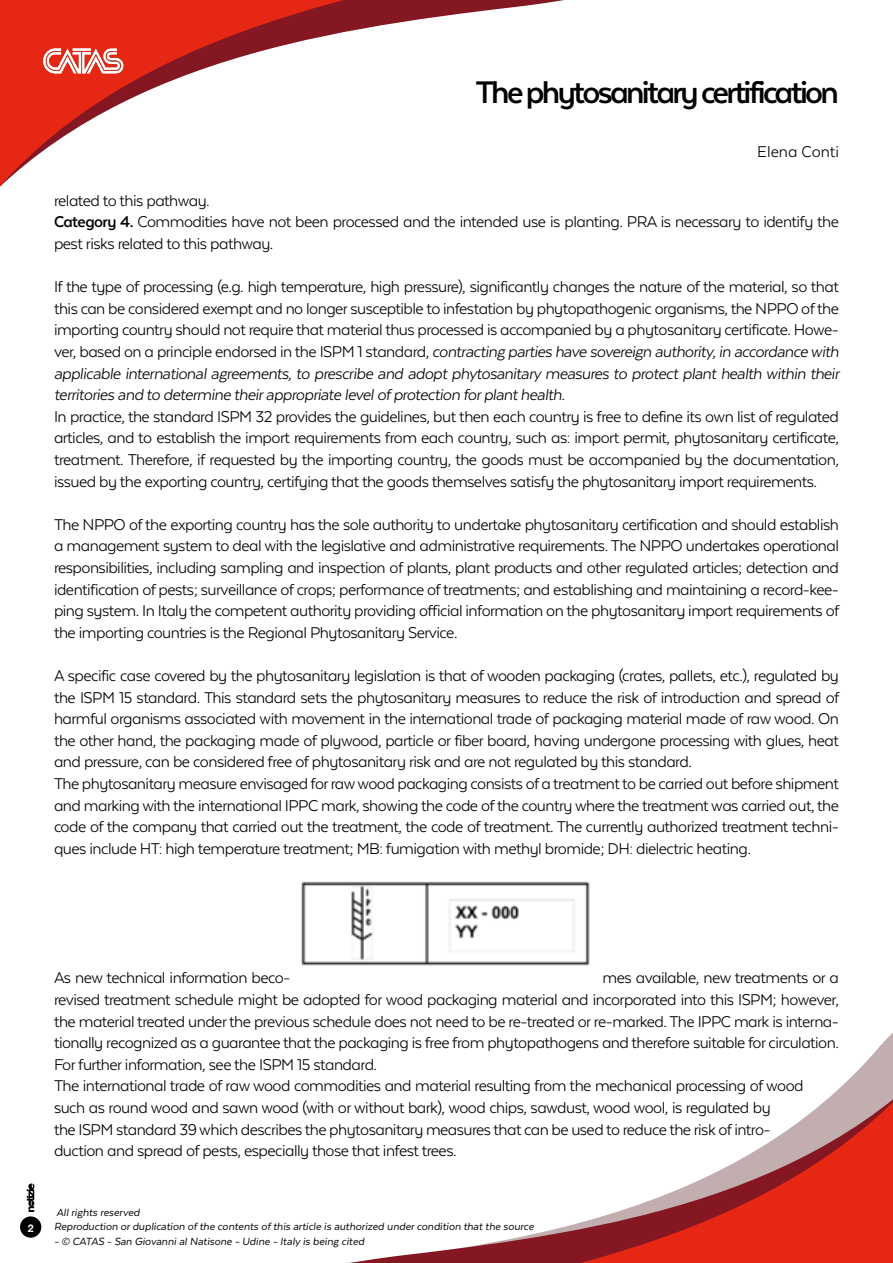
<style>
.page{position:relative;width:893px;height:1263px;background:#fff}
.page>*{position:absolute;margin:0;border:0;box-sizing:border-box;transform-origin:0 0}
.t1{font:700 36px "Texta Alt";letter-spacing:-.075em;color:#000}
.t2{font:18px/21.6px "Texta Alt";letter-spacing:-.03em;color:#000}
.t3{font:18px "Texta Alt";color:#000}
.t4{font:italic 12px/14.4px "Texta Alt";color:#000}
.t5{font:700 10.5px "Helvetica Neue";color:#fff}
.s1{font-weight:700}
.s2{font-style:italic}
</style>
<div class="page">
<svg style="left:0;top:0;width:564px;height:187px"></svg>
<svg style="left:20px;top:1033px;width:873px;height:230px"></svg>
<img style="left:38px;top:47px;width:89px;height:28px">
<div style="left:20px;top:1216px;width:21px;height:22px;background:#000;border-radius:50%"></div>
<svg style="left:27px;top:1183px;width:7px;height:29px"></svg>
<img style="left:301px;top:881px;width:289px;height:85px">
<h1 class="t1" style="left:476px;top:74px;width:365px">The phytosanitary certification</h1>
<p class="t3" style="left:757px;top:142px;width:83px">Elena Conti</p>
<p class="t2" style="left:54px;top:189px;width:786px">related to this pathway.<br><span class="s1">Category 4.</span> Commodities have not been processed and the intended use is planting. PRA is necessary to identify the pest risks related to this pathway.</p>
<p class="t2" style="left:54px;top:276px;width:787px;text-align:justify">If the type of processing (e.g. high temperature, high pressure), significantly changes the nature of the material, so that this can be considered exempt and no longer susceptible to infestation by phytopathogenic organisms, the NPPO of the importing country should not require that material thus processed is accompanied by a phytosanitary certificate. Howe&shy;ver, based on a principle endorsed in the ISPM 1 standard, <span class="s2">contracting parties have sovereign authority, in accordance with applicable international agreements, to prescribe and adopt phytosanitary measures to protect plant health within their territories and to determine their appropriate level of protection for plant health.</span></p>
<p class="t2" style="left:54px;top:405px;width:787px;text-align:justify">In practice, the standard ISPM 32 provides the guidelines, but then each country is free to define its own list of regulated articles, and to establish the import requirements from each country, such as: import permit, phytosanitary certificate, treatment. Therefore, if requested by the importing country, the goods must be accompanied by the documentation, issued by the exporting country, certifying that the goods themselves satisfy the phytosanitary import requirements.</p>
<p class="t2" style="left:54px;top:513px;width:787px;text-align:justify">The NPPO of the exporting country has the sole authority to undertake phytosanitary certification and should establish a management system to deal with the legislative and administrative requirements. The NPPO undertakes operational responsibilities, including sampling and inspection of plants, plant products and other regulated articles; detection and identification of pests; surveillance of crops; performance of treatments; and establishing and maintaining a record-kee&shy;ping system. In Italy the competent authority providing official information on the phytosanitary import requirements of the importing countries is the Regional Phytosanitary Service.</p>
<p class="t2" style="left:54px;top:665px;width:787px">A specific case covered by the phytosanitary legislation is that of wooden packaging (crates, pallets, etc.), regulated by the ISPM 15 standard. This standard sets the phytosanitary measures to reduce the risk of introduction and spread of harmful organisms associated with movement in the international trade of packaging material made of raw wood. On the other hand, the packaging made of plywood, particle or fiber board, having undergone processing with glues, heat and pressure, can be considered free of phytosanitary risk and are not regulated by this standard.<br>The phytosanitary measure envisaged for raw wood packaging consists of a treatment to be carried out before shipment and marking with the international IPPC mark, showing the code of the country where the treatment was carried out, the code of the company that carried out the treatment, the code of treatment. The currently authorized treatment techni&shy;ques include HT: high temperature treatment; MB: fumigation with methyl bromide; DH: dielectric heating.</p>
<p class="t5" style="left:28px;top:1220px;width:7px">2</p>
<p class="t2" style="left:54px;top:967px;width:238px">As new technical information beco-</p>
<p class="t2" style="left:54px;top:967px;width:786px;text-indent:548px">mes available, new treatments or a revised treatment schedule might be adopted for wood packaging material and incorporated into this ISPM; however, the material treated under the previous schedule does not need to be re-treated or re-marked. The IPPC mark is interna&shy;tionally recognized as a guarantee that the packaging is free from phytopathogens and therefore suitable for circulation.<br>For further information, see the ISPM 15 standard.<br>The international trade of raw wood commodities and material resulting from the mechanical processing of wood such as round wood and sawn wood (with or without bark), wood chips, sawdust, wood wool, is regulated by<br>the ISPM standard 39 which describes the phytosanitary measures that can be used to reduce the risk of intro-<br>duction and spread of pests, especially those that infest trees.</p>
<p class="t4" style="left:54px;top:1205px;width:481px">All rights reserved<br>Reproduction or duplication of the contents of this article is authorized under condition that the source</p>
<p class="t4" style="left:54px;top:1234px;width:312px">- © CATAS - San Giovanni al Natisone - Udine - Italy is being cited</p>
</div>
